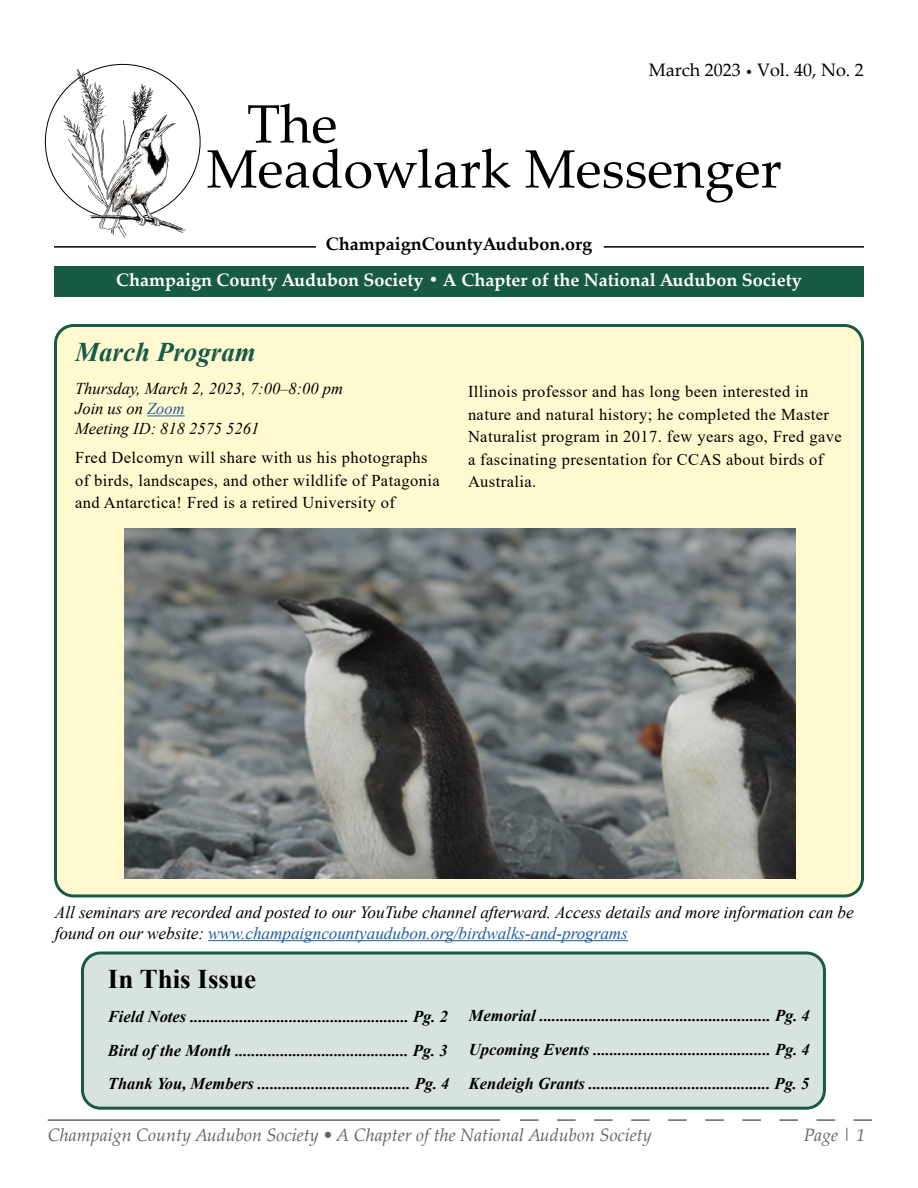
<style>
.page{position:relative;width:918px;height:1188px;background:#fff}
.page>*{position:absolute;margin:0;border:0;box-sizing:border-box;transform-origin:0 0}
.t1{font:54px/45px "Palatino Linotype";color:#000}
.t2{font:italic 700 27px "Times New Roman";color:#175a45}
.t3{font:700 27px "Times New Roman";color:#000}
.t4{font:italic 18px "Palatino Linotype";color:#636466}
.t5{font:700 18px "Palatino Linotype";color:#fff}
.t6{font:700 18px "Palatino Linotype";color:#000}
.t7{font:18px "Palatino Linotype";color:#000}
.t8{font:italic 17.25px/20.7px "Times New Roman";letter-spacing:-.005em;color:#000}
.t9{font:italic 700 16.5px/33.8px "Times New Roman";color:#000}
.t10{font:16.5px/22.5px "Times New Roman";letter-spacing:.025em;color:#000}
.t11{font:italic 16.5px/19.8px "Times New Roman";color:#000}
.s1{font-size:12px}
.s2{color:#215e9e}
</style>
<div class="page">
<div style="left:82px;top:953px;width:742px;height:155px;background:#d7e3df;border-radius:18px"></div>
<div style="left:81px;top:951px;width:745px;height:159px;border:3px solid #175a45;border-radius:18px"></div>
<div style="left:56px;top:326px;width:806px;height:570px;background:#fff9d0;border-radius:18px"></div>
<div style="left:54px;top:324px;width:810px;height:573px;border:3px solid #175a45;border-radius:18px"></div>
<hr style="left:147px;top:416px;width:38px;height:1px;background:#215e9e">
<hr style="left:208px;top:940px;width:420px;height:1px;background:#215e9e">
<img style="left:124px;top:529px;width:671px;height:350px">
<hr style="left:54px;top:246px;width:262px;height:2px;background:#000">
<hr style="left:604px;top:246px;width:260px;height:2px;background:#000">
<div style="left:54px;top:266px;width:810px;height:31px;background:#175a45"></div>
<svg style="left:520px;top:1119px;width:352px;height:2px"></svg>
<hr style="left:48px;top:1119px;width:452px;height:2px;background:#636466">
<img style="left:59px;top:66px;width:130px;height:172px">
<p class="t7" style="left:649px;top:57px;width:217px">March 2023 <span class="s1">•</span> Vol. 40, No. 2</p>
<h1 class="t1" style="left:207px;top:99px;width:577px;text-indent:40px">The<br>Meadowlark Messenger</h1>
<p class="t6" style="left:326px;top:231px;width:268px">ChampaignCountyAudubon.org</p>
<p class="t5" style="left:116px;top:267px;width:687px">Champaign County Audubon Society • A Chapter of the National Audubon Society</p>
<h2 class="t2" style="left:75px;top:333px;width:182px">March Program</h2>
<p class="t11" style="left:75px;top:379px;width:269px">Thursday, March 2, 2023, 7:00–8:00 pm<br>Join us on <span class="s2">Zoom<br></span>Meeting ID: 818 2575 5261</p>
<p class="t10" style="left:75px;top:446px;width:366px">Fred Delcomyn will share with us his photographs of birds, landscapes, and other wildlife of Patagonia and Antarctica! Fred is a retired University of</p>
<p class="t10" style="left:468px;top:380px;width:375px">Illinois professor and has long been interested in nature and natural history; he completed the Master Naturalist program in 2017. few years ago, Fred gave a fascinating presentation for CCAS about birds of Australia.</p>
<p class="t8" style="left:55px;top:902px;width:800px">All seminars are recorded and posted to our YouTube channel afterward. Access details and more information can be found on our website: <span class="s2">www.champaigncountyaudubon.org/birdwalks-and-programs</span></p>
<h2 class="t3" style="left:108px;top:960px;width:150px">In This Issue</h2>
<p class="t9" style="left:108px;top:999px;width:343px">Field Notes ..................................................... Pg. 2<br>Bird of the Month .......................................... Pg. 3<br>Thank You, Members ..................................... Pg. 4</p>
<p class="t9" style="left:469px;top:999px;width:343px;text-align:justify">Memorial ........................................................ Pg. 4<br>Upcoming Events ........................................... Pg. 4<br>Kendeigh Grants ............................................ Pg. 5</p>
<p class="t4" style="left:48px;top:1122px;width:606px">Champaign County Audubon Society • A Chapter of the National Audubon Society</p>
<p class="t4" style="left:804px;top:1122px;width:63px">Page | 1</p>
</div>
